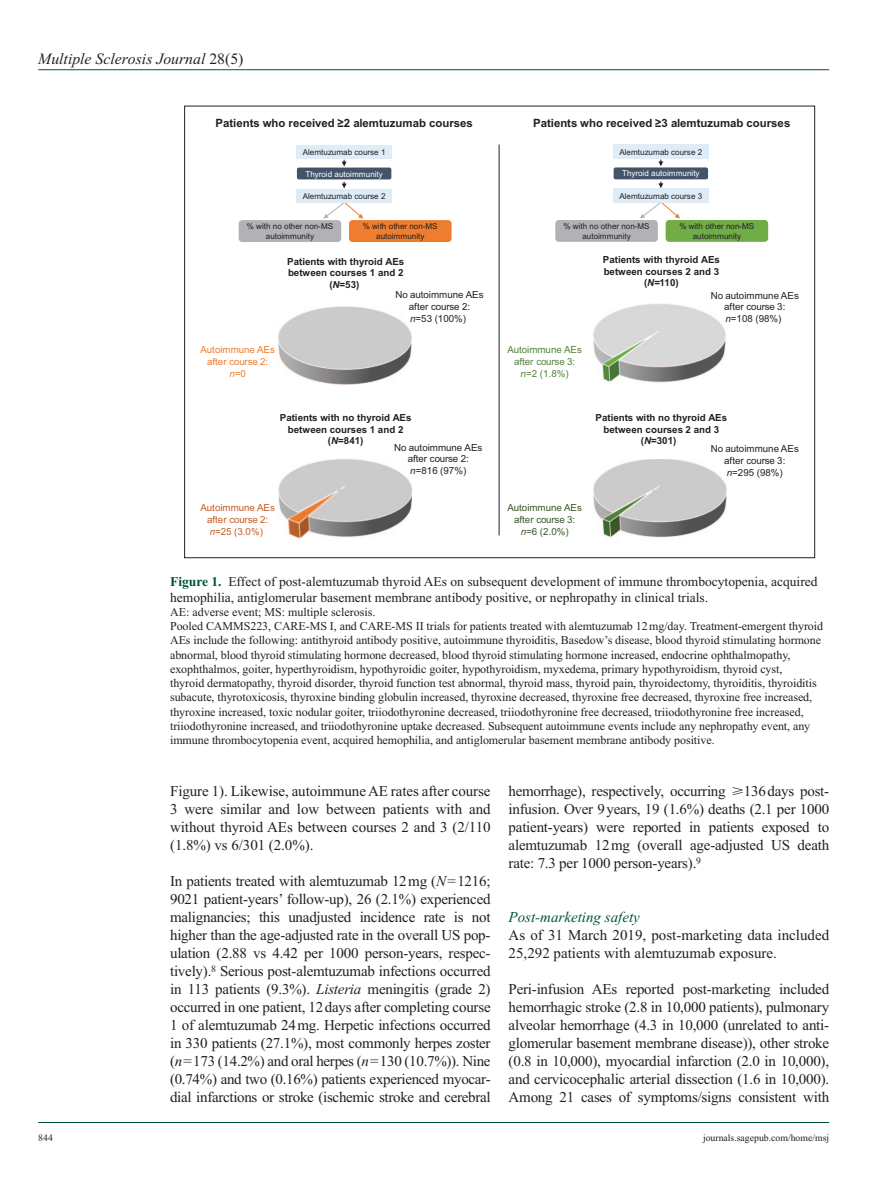
<style>
.page{position:relative;width:893px;height:1191px;background:#fff}
.page>*{position:absolute;margin:0;border:0;box-sizing:border-box;transform-origin:0 0}
.t1{font:italic 15.75px "Times New Roman";color:#231f20}
.t2{font:15px/18px "Times New Roman";letter-spacing:-.015em;color:#231f20;text-align:justify}
.t3{font:italic 15px "Times New Roman";color:#015436}
.t4{font:13.5px/15.8px "Times New Roman";color:#231f20}
.t5{font:12px/14.2px "Times New Roman";letter-spacing:-.005em;color:#231f20}
.t6{font:700 11.4px "Arial";color:#231f20}
.t7{font:700 9.75px/11.7px "Arial";color:#231f20;text-align:center}
.t8{font:9.75px/11.7px "Arial";color:#231f20;text-align:center}
.t9{font:9.75px/11.7px "Arial";color:#c55c27;text-align:center}
.t10{font:9.75px/11.7px "Arial";color:#52823b;text-align:center}
.t11{font:9.75px/11.7px "Arial";color:#395728;text-align:center}
.t12{font:9.75px "Times New Roman";color:#231f20}
.t13{font:9.75px/11.7px "Arial";color:#ee7d2f;text-align:center}
.t14{font:8.1px/9.8px "Arial";color:#231f20;text-align:center}
.t15{font:8.1px "Arial";color:#fff}
.s1{font-style:normal}
.s2{font-style:italic}
.s3{font-weight:700;color:#015436}
</style>
<div class="page">
<hr style="left:38px;top:69px;width:791px;height:1px;background:#015436">
<hr style="left:38px;top:1122px;width:791px;height:1px;background:#015436">
<hr style="left:499px;top:144px;width:1px;height:391px;background:#231f20">
<div style="left:297px;top:167px;width:94px;height:12px;background:#43546a;border-radius:2px"></div>
<div style="left:239px;top:220px;width:102px;height:22px;background:#b1b2b6;border-radius:4px"></div>
<div style="left:296px;top:145px;width:96px;height:13px;background:#deecf7"></div>
<svg style="left:342px;top:182px;width:5px;height:6px"></svg>
<svg style="left:323px;top:203px;width:40px;height:16px"></svg>
<div style="left:296px;top:189px;width:96px;height:14px;background:#deecf7"></div>
<svg style="left:342px;top:160px;width:5px;height:6px"></svg>
<div style="left:349px;top:220px;width:103px;height:22px;background:#ee7d2f;border-radius:4px"></div>
<div style="left:614px;top:167px;width:94px;height:12px;background:#43546a;border-radius:2px"></div>
<div style="left:555px;top:220px;width:103px;height:22px;background:#b1b2b6;border-radius:4px"></div>
<div style="left:613px;top:144px;width:96px;height:15px;background:#deecf7"></div>
<svg style="left:658px;top:181px;width:5px;height:7px"></svg>
<svg style="left:640px;top:203px;width:40px;height:15px"></svg>
<div style="left:613px;top:189px;width:96px;height:14px;background:#deecf7"></div>
<svg style="left:658px;top:160px;width:5px;height:6px"></svg>
<div style="left:666px;top:220px;width:102px;height:22px;background:#70ad46;border-radius:4px"></div>
<img style="left:278px;top:306px;width:133px;height:78px">
<div style="left:404px;top:304px;width:10px;height:18px;background:#fff"></div>
<img style="left:593px;top:304px;width:133px;height:79px">
<div style="left:722px;top:302px;width:10px;height:22px;background:#fff"></div>
<img style="left:278px;top:459px;width:134px;height:80px">
<div style="left:404px;top:458px;width:10px;height:18px;background:#fff"></div>
<img style="left:593px;top:459px;width:134px;height:79px">
<div style="left:722px;top:458px;width:9px;height:21px;background:#fff"></div>
<p class="t1" style="left:38px;top:50px;width:207px">Multiple Sclerosis Journal <span class="s1">28(5)</span></p>
<p class="t6" style="left:215px;top:115px;width:259px">Patients who received ≥2 alemtuzumab courses</p>
<p class="t6" style="left:533px;top:115px;width:259px">Patients who received ≥3 alemtuzumab courses</p>
<p class="t14" style="left:303px;top:147px;width:84px">Alemtuzumab course 1</p>
<p class="t14" style="left:303px;top:191px;width:84px">Alemtuzumab course 2</p>
<p class="t14" style="left:363px;top:221px;width:76px">% with other non-MS autoimmunity</p>
<p class="t15" style="left:305px;top:168px;width:79px">Thyroid autoimmunity</p>
<p class="t14" style="left:247px;top:221px;width:88px">% with no other non-MS autoimmunity</p>
<p class="t14" style="left:619px;top:147px;width:84px">Alemtuzumab course 2</p>
<p class="t14" style="left:619px;top:191px;width:84px">Alemtuzumab course 3</p>
<p class="t14" style="left:679px;top:221px;width:76px">% with other non-MS autoimmunity</p>
<p class="t15" style="left:622px;top:168px;width:79px">Thyroid autoimmunity</p>
<p class="t14" style="left:563px;top:221px;width:88px">% with no other non-MS autoimmunity</p>
<p class="t13" style="left:200px;top:344px;width:76px">Autoimmune AEs after course 2: <span class="s2">n</span>=0</p>
<p class="t7" style="left:287px;top:255px;width:119px">Patients with thyroid AEs between courses 1 and 2 (<span class="s2">N</span>=53)</p>
<p class="t7" style="left:603px;top:254px;width:119px">Patients with thyroid AEs between courses 2 and 3 (<span class="s2">N</span>=110)</p>
<p class="t8" style="left:395px;top:289px;width:90px">No autoimmune AEs after course 2:<br><span class="s2">n</span>=53 (100%)</p>
<p class="t8" style="left:711px;top:289px;width:90px">No autoimmune AEs after course 3: <span class="s2">n</span>=108 (98%)</p>
<p class="t10" style="left:507px;top:344px;width:76px">Autoimmune AEs after course 3: <span class="s2">n</span>=2 (1.8%)</p>
<p class="t7" style="left:280px;top:412px;width:133px">Patients with no thyroid AEs between courses 1 and 2 (<span class="s2">N</span>=841)</p>
<p class="t7" style="left:595px;top:412px;width:133px">Patients with no thyroid AEs between courses 2 and 3 (<span class="s2">N</span>=301)</p>
<p class="t8" style="left:394px;top:441px;width:90px">No autoimmune AEs after course 2: <span class="s2">n</span>=816 (97%)</p>
<p class="t8" style="left:711px;top:443px;width:90px">No autoimmune AEs after course 3: <span class="s2">n</span>=295 (98%)</p>
<p class="t11" style="left:507px;top:502px;width:76px">Autoimmune AEs after course 3: <span class="s2">n</span>=6 (2.0%)</p>
<p class="t9" style="left:200px;top:502px;width:76px">Autoimmune AEs after course 2: <span class="s2">n</span>=25 (3.0%)</p>
<p class="t4" style="left:170px;top:573px;width:649px"><span class="s3">Figure 1.</span> Effect of post-alemtuzumab thyroid AEs on subsequent development of immune thrombocytopenia, acquired hemophilia, antiglomerular basement membrane antibody positive, or nephropathy in clinical trials.</p>
<p class="t5" style="left:170px;top:604px;width:655px">AE: adverse event; MS: multiple sclerosis.<br>Pooled CAMMS223, CARE-MS I, and CARE-MS II trials for patients treated with alemtuzumab 12mg/day. Treatment-emergent thyroid AEs include the following: antithyroid antibody positive, autoimmune thyroiditis, Basedow’s disease, blood thyroid stimulating hormone abnormal, blood thyroid stimulating hormone decreased, blood thyroid stimulating hormone increased, endocrine ophthalmopathy, exophthalmos, goiter, hyperthyroidism, hypothyroidic goiter, hypothyroidism, myxedema, primary hypothyroidism, thyroid cyst,<br>thyroid dermatopathy, thyroid disorder, thyroid function test abnormal, thyroid mass, thyroid pain, thyroidectomy, thyroiditis, thyroiditis subacute, thyrotoxicosis, thyroxine binding globulin increased, thyroxine decreased, thyroxine free decreased, thyroxine free increased, thyroxine increased, toxic nodular goiter, triiodothyronine decreased, triiodothyronine free decreased, triiodothyronine free increased, triiodothyronine increased, and triiodothyronine uptake decreased. Subsequent autoimmune events include any nephropathy event, any immune thrombocytopenia event, acquired hemophilia, and antiglomerular basement membrane antibody positive.</p>
<p class="t2" style="left:170px;top:782px;width:322px">Figure 1). Likewise, autoimmune AE rates after course 3 were similar and low between patients with and without thyroid AEs between courses 2 and 3 (2/110 (1.8%) vs 6/301 (2.0%).</p>
<p class="t2" style="left:170px;top:872px;width:322px">In patients treated with alemtuzumab 12mg (<span class="s2">N</span>=1216; 9021 patient-years’ follow-up), 26 (2.1%) experienced malignancies; this unadjusted incidence rate is not higher than the age-adjusted rate in the overall US pop&shy;ulation (2.88 vs 4.42 per 1000 person-years, respec&shy;tively).<sup>8</sup> Serious post-alemtuzumab infections occurred in 113 patients (9.3%). <span class="s2">Listeria</span> meningitis (grade 2) occurred in one patient, 12days after completing course 1 of alemtuzumab 24mg. Herpetic infections occurred in 330 patients (27.1%), most commonly herpes zoster (<span class="s2">n</span>=173 (14.2%) and oral herpes (<span class="s2">n</span>=130 (10.7%)). Nine (0.74%) and two (0.16%) patients experienced myocar&shy;dial infarctions or stroke (ischemic stroke and cerebral</p>
<p class="t2" style="left:509px;top:782px;width:322px">hemorrhage), respectively, occurring ⩾136days post&shy;infusion. Over 9years, 19 (1.6%) deaths (2.1 per 1000 patient-years) were reported in patients exposed to alemtuzumab 12mg (overall age-adjusted US death rate: 7.3 per 1000 person-years).<sup>9</sup></p>
<p class="t3" style="left:509px;top:909px;width:133px">Post-marketing safety</p>
<p class="t2" style="left:509px;top:926px;width:322px">As of 31 March 2019, post-marketing data included<br>25,292 patients with alemtuzumab exposure.</p>
<p class="t2" style="left:509px;top:980px;width:322px">Peri-infusion AEs reported post-marketing included hemorrhagic stroke (2.8 in 10,000 patients), pulmonary alveolar hemorrhage (4.3 in 10,000 (unrelated to anti&shy;glomerular basement membrane disease)), other stroke (0.8 in 10,000), myocardial infarction (2.0 in 10,000), and cervicocephalic arterial dissection (1.6 in 10,000).<br>Among 21 cases of symptoms/signs consistent with</p>
<p class="t12" style="left:38px;top:1132px;width:16px">844</p>
<p class="t12" style="left:703px;top:1132px;width:128px">journals.sagepub.com/home/msj</p>
</div>
